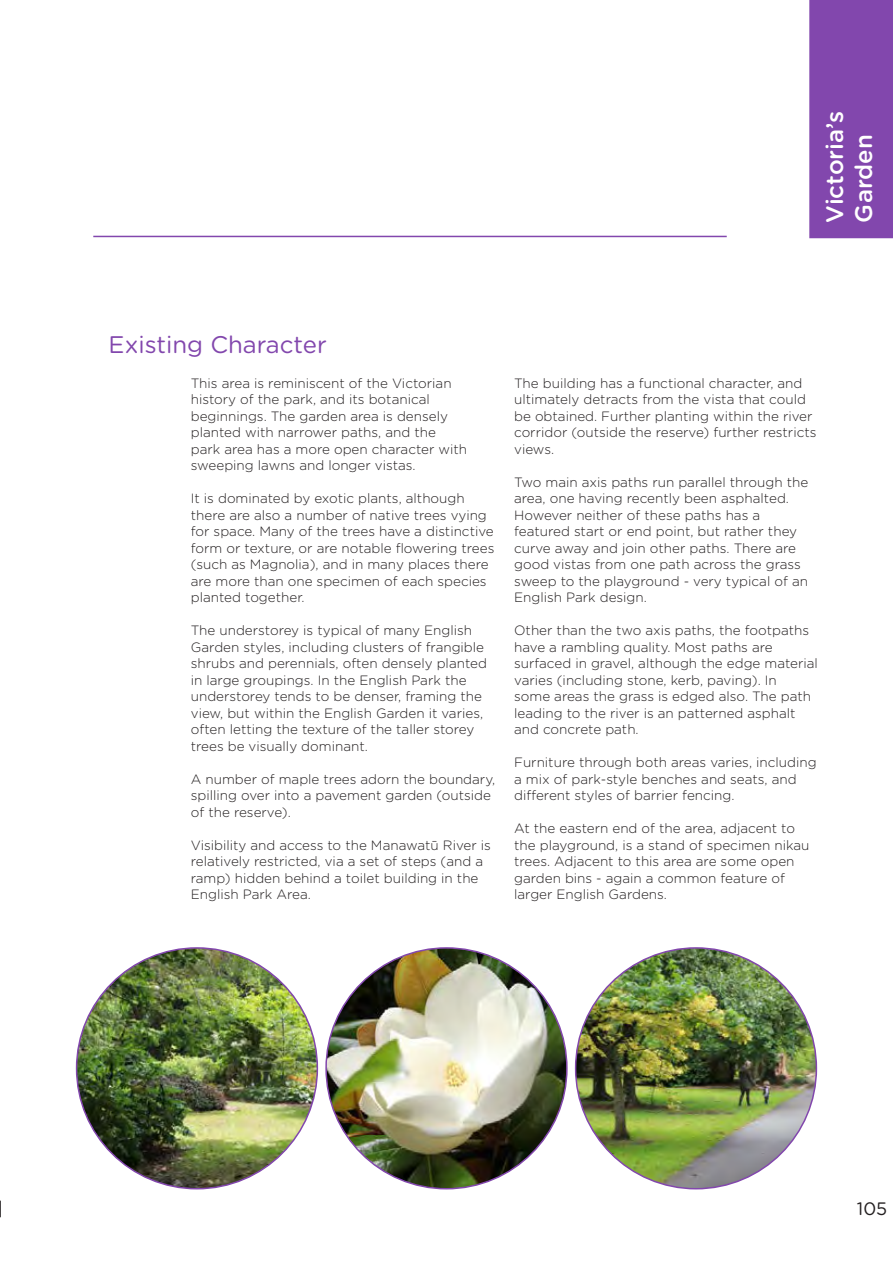
<style>
.page{position:relative;width:893px;height:1263px;background:#fff}
.page>*{position:absolute;margin:0;border:0;box-sizing:border-box;transform-origin:0 0}
.Subheading{font:24px "Gotham Rounded";color:#8247ad}
.t1{font:500 24px/28.8px "Gotham Rounded";color:#fff}
.t2{font:18px "Gotham Rounded";color:#231f20}
.Main_Text{font:300 13.5px/16.5px "Gotham Rounded";color:#231f20}
</style>
<div class="page">
<img style="left:326px;top:948px;width:241px;height:241px;border-radius:120px">
<img style="left:77px;top:948px;width:240px;height:241px;border-radius:120px">
<img style="left:576px;top:948px;width:240px;height:241px;border-radius:120px">
<div style="left:809px;top:0;width:84px;height:238px;background:#8247ad"></div>
<hr style="left:93px;top:236px;width:634px;height:1px;background:#8247ad">
<p class="t1" style="left:819px;top:222px;width:113px;rotate:-90deg">Victoria’s<br>Garden</p>
<p class="Subheading" style="left:109px;top:328px;width:220px">Existing Character</p>
<p class="Main_Text" style="left:191px;top:374px;width:278px">This area is reminiscent of the Victorian history of the park, and its botanical beginnings. The garden area is densely planted with narrower paths, and the park area has a more open character with sweeping lawns and longer vistas.</p>
<p class="Main_Text" style="left:191px;top:489px;width:305px">It is dominated by exotic plants, although there are also a number of native trees vying for space. Many of the trees have a distinctive form or texture, or are notable flowering trees (such as Magnolia), and in many places there are more than one specimen of each species planted together.</p>
<p class="Main_Text" style="left:191px;top:621px;width:298px">The understorey is typical of many English Garden styles, including clusters of frangible shrubs and perennials, often densely planted in large groupings. In the English Park the understorey tends to be denser, framing the view, but within the English Garden it varies, often letting the texture of the taller storey trees be visually dominant.</p>
<p class="Main_Text" style="left:191px;top:770px;width:306px">A number of maple trees adorn the boundary, spilling over into a pavement garden (outside of the reserve).</p>
<p class="Main_Text" style="left:191px;top:836px;width:302px">Visibility and access to the Manawatū River is relatively restricted, via a set of steps (and a ramp) hidden behind a toilet building in the English Park Area.</p>
<p class="Main_Text" style="left:514px;top:374px;width:304px">The building has a functional character, and ultimately detracts from the vista that could be obtained. Further planting within the river corridor (outside the reserve) further restricts views.</p>
<p class="Main_Text" style="left:514px;top:473px;width:296px">Two main axis paths run parallel through the area, one having recently been asphalted.<br>However neither of these paths has a featured start or end point, but rather they curve away and join other paths. There are good vistas from one path across the grass sweep to the playground - very typical of an English Park design.</p>
<p class="Main_Text" style="left:514px;top:621px;width:305px">Other than the two axis paths, the footpaths have a rambling quality. Most paths are surfaced in gravel, although the edge material varies (including stone, kerb, paving). In<br>some areas the grass is edged also. The path leading to the river is an patterned asphalt and concrete path.</p>
<p class="Main_Text" style="left:514px;top:753px;width:304px">Furniture through both areas varies, including a mix of park-style benches and seats, and different styles of barrier fencing.</p>
<p class="Main_Text" style="left:514px;top:819px;width:297px">At the eastern end of the area, adjacent to the playground, is a stand of specimen nikau trees. Adjacent to this area are some open garden bins - again a common feature of larger English Gardens.</p>
<h2 class="t2" style="left:-3px;top:1196px;width:7px">|</h2>
<h2 class="t2" style="left:857px;top:1196px;width:32px">105</h2>
</div>
